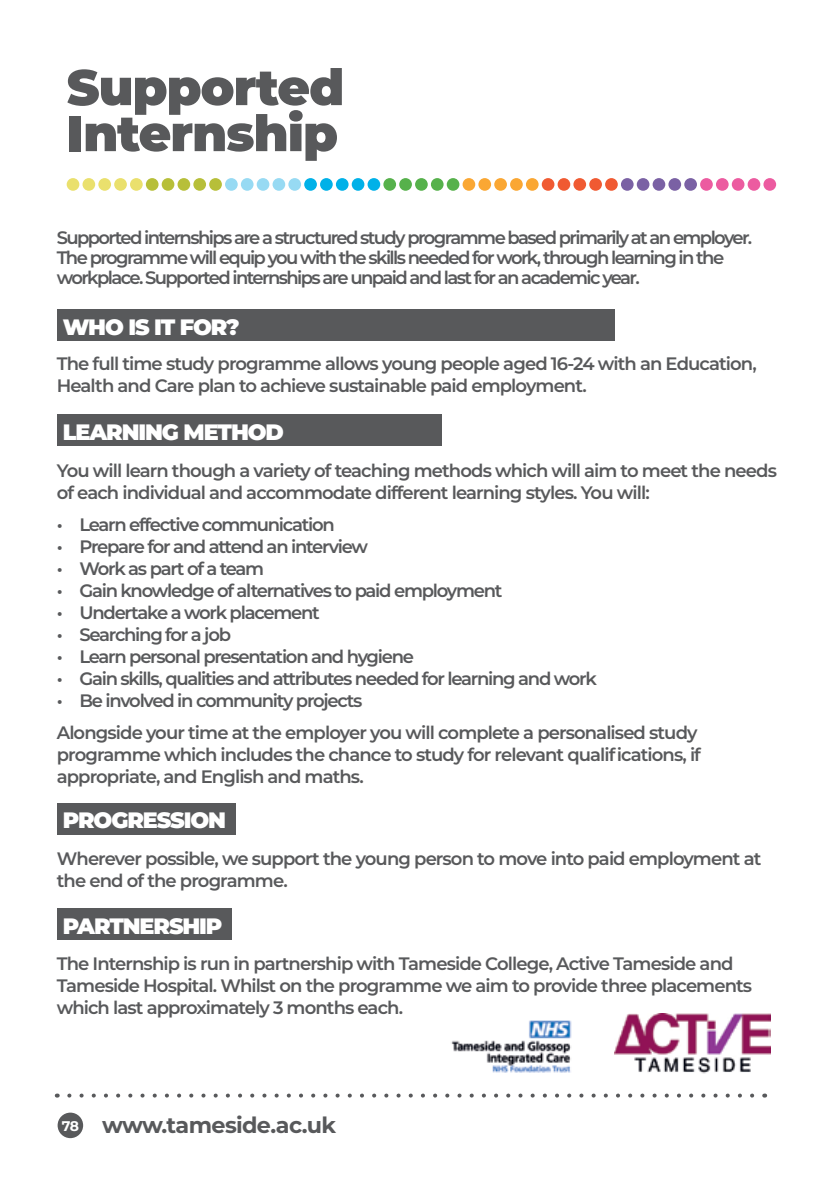
<style>
.page{position:relative;width:840px;height:1191px;background:#fff}
.page>*{position:absolute;margin:0;border:0;box-sizing:border-box;transform-origin:0 0}
.t1{font:900 50px/46px "Montserrat";letter-spacing:-.02em;color:#58595b}
.t2{font:900 22.2px "Montserrat";letter-spacing:-.05em;color:#fff}
.t3{font:700 22.2px "Montserrat";letter-spacing:-.03em;color:#58595b}
.t4{font:600 18px/22px "Montserrat";letter-spacing:-.06em;color:#58595b}
.t5{font:600 18px/20px "Montserrat";letter-spacing:-.09em;color:#58595b}
.s1{font-size:14px;color:#fff}
</style>
<div class="page">
<div style="left:57px;top:309px;width:557px;height:31px;background:#58595b"></div>
<div style="left:57px;top:414px;width:384px;height:31px;background:#58595b"></div>
<div style="left:57px;top:803px;width:178px;height:31px;background:#58595b"></div>
<div style="left:57px;top:908px;width:174px;height:31px;background:#58595b"></div>
<img style="left:614px;top:1013px;width:156px;height:61px">
<img style="left:451px;top:1020px;width:121px;height:53px">
<div style="left:67px;top:178px;width:12px;height:13px;background:#eae06d;border-radius:50%"></div>
<div style="left:82px;top:178px;width:13px;height:13px;background:#eae06d;border-radius:50%"></div>
<div style="left:98px;top:178px;width:13px;height:13px;background:#eae06d;border-radius:50%"></div>
<div style="left:114px;top:178px;width:13px;height:13px;background:#eae06d;border-radius:50%"></div>
<div style="left:130px;top:178px;width:13px;height:13px;background:#eae06d;border-radius:50%"></div>
<div style="left:146px;top:178px;width:12px;height:13px;background:#b7bf39;border-radius:50%"></div>
<div style="left:162px;top:178px;width:12px;height:13px;background:#b7bf39;border-radius:50%"></div>
<div style="left:177px;top:178px;width:13px;height:13px;background:#b7bf39;border-radius:50%"></div>
<div style="left:193px;top:178px;width:13px;height:13px;background:#b7bf39;border-radius:50%"></div>
<div style="left:209px;top:178px;width:13px;height:13px;background:#b7bf39;border-radius:50%"></div>
<div style="left:225px;top:178px;width:12px;height:13px;background:#97daf3;border-radius:50%"></div>
<div style="left:241px;top:178px;width:12px;height:13px;background:#97daf3;border-radius:50%"></div>
<div style="left:256px;top:178px;width:13px;height:13px;background:#97daf3;border-radius:50%"></div>
<div style="left:272px;top:178px;width:13px;height:13px;background:#97daf3;border-radius:50%"></div>
<div style="left:288px;top:178px;width:13px;height:13px;background:#97daf3;border-radius:50%"></div>
<div style="left:304px;top:178px;width:13px;height:13px;background:#00b1e8;border-radius:50%"></div>
<div style="left:320px;top:178px;width:12px;height:13px;background:#00b1e8;border-radius:50%"></div>
<div style="left:336px;top:178px;width:12px;height:13px;background:#00b1e8;border-radius:50%"></div>
<div style="left:351px;top:178px;width:13px;height:13px;background:#00b1e8;border-radius:50%"></div>
<div style="left:367px;top:178px;width:13px;height:13px;background:#00b1e8;border-radius:50%"></div>
<div style="left:383px;top:178px;width:13px;height:13px;background:#56b14b;border-radius:50%"></div>
<div style="left:399px;top:178px;width:12px;height:13px;background:#56b14b;border-radius:50%"></div>
<div style="left:415px;top:178px;width:12px;height:13px;background:#56b14b;border-radius:50%"></div>
<div style="left:430px;top:178px;width:13px;height:13px;background:#56b14b;border-radius:50%"></div>
<div style="left:446px;top:178px;width:13px;height:13px;background:#56b14b;border-radius:50%"></div>
<div style="left:462px;top:178px;width:13px;height:13px;background:#faa733;border-radius:50%"></div>
<div style="left:478px;top:178px;width:13px;height:13px;background:#faa733;border-radius:50%"></div>
<div style="left:494px;top:178px;width:12px;height:13px;background:#faa733;border-radius:50%"></div>
<div style="left:510px;top:178px;width:12px;height:13px;background:#faa733;border-radius:50%"></div>
<div style="left:525px;top:178px;width:13px;height:13px;background:#faa733;border-radius:50%"></div>
<div style="left:541px;top:178px;width:13px;height:13px;background:#f05a32;border-radius:50%"></div>
<div style="left:557px;top:178px;width:13px;height:13px;background:#f05a32;border-radius:50%"></div>
<div style="left:573px;top:178px;width:12px;height:13px;background:#f05a32;border-radius:50%"></div>
<div style="left:589px;top:178px;width:12px;height:13px;background:#f05a32;border-radius:50%"></div>
<div style="left:604px;top:178px;width:13px;height:13px;background:#f05a32;border-radius:50%"></div>
<div style="left:620px;top:178px;width:13px;height:13px;background:#7a61a4;border-radius:50%"></div>
<div style="left:636px;top:178px;width:13px;height:13px;background:#7a61a4;border-radius:50%"></div>
<div style="left:652px;top:178px;width:13px;height:13px;background:#7a61a4;border-radius:50%"></div>
<div style="left:668px;top:178px;width:12px;height:13px;background:#7a61a4;border-radius:50%"></div>
<div style="left:684px;top:178px;width:12px;height:13px;background:#7a61a4;border-radius:50%"></div>
<div style="left:699px;top:178px;width:13px;height:13px;background:#ec5ba0;border-radius:50%"></div>
<div style="left:715px;top:178px;width:13px;height:13px;background:#ec5ba0;border-radius:50%"></div>
<div style="left:731px;top:178px;width:13px;height:13px;background:#ec5ba0;border-radius:50%"></div>
<div style="left:747px;top:178px;width:12px;height:13px;background:#ec5ba0;border-radius:50%"></div>
<div style="left:763px;top:178px;width:12px;height:13px;background:#ec5ba0;border-radius:50%"></div>
<svg style="left:57px;top:1093px;width:694px;height:4px"></svg>
<div style="left:58px;top:1112px;width:25px;height:26px;background:#58595b;border-radius:50%"></div>
<h1 class="t1" style="left:67px;top:61px;width:279px">Supported<br>Internship</h1>
<p class="t5" style="left:57px;top:227px;width:696px">Supported internships are a structured study programme based primarily at an employer.<br>The programme will equip you with the skills needed for work, through learning in the workplace. Supported internships are unpaid and last for an academic year.</p>
<p class="t2" style="left:63px;top:310px;width:178px">WHO IS IT FOR?</p>
<p class="t4" style="left:57px;top:352px;width:701px">The full time study programme allows young people aged 16-24 with an Education,<br>Health and Care plan to achieve sustainable paid employment.</p>
<p class="t2" style="left:63px;top:415px;width:222px">LEARNING METHOD</p>
<p class="t4" style="left:57px;top:459px;width:721px">You will learn though a variety of teaching methods which will aim to meet the needs of each individual and accommodate different learning styles. You will:</p>
<p class="t4" style="left:57px;top:513px;width:279px">• Learn effective communication</p>
<p class="t4" style="left:57px;top:535px;width:313px">• Prepare for and attend an interview</p>
<p class="t4" style="left:57px;top:557px;width:209px">• Work as part of a team</p>
<p class="t4" style="left:57px;top:579px;width:447px">• Gain knowledge of alternatives to paid employment</p>
<p class="t4" style="left:57px;top:601px;width:264px">• Undertake a work placement</p>
<p class="t4" style="left:57px;top:623px;width:176px">• Searching for a job</p>
<p class="t4" style="left:57px;top:645px;width:358px">• Learn personal presentation and hygiene</p>
<p class="t4" style="left:57px;top:667px;width:541px">• Gain skills, qualities and attributes needed for learning and work</p>
<p class="t4" style="left:57px;top:689px;width:307px">• Be involved in community projects</p>
<p class="t4" style="left:57px;top:720px;width:645px">Alongside your time at the employer you will complete a personalised study programme which includes the chance to study for relevant qualifications, if appropriate, and English and maths.</p>
<p class="t2" style="left:63px;top:803px;width:165px">PROGRESSION</p>
<p class="t4" style="left:57px;top:846px;width:705px">Wherever possible, we support the young person to move into paid employment at the end of the programme.</p>
<p class="t2" style="left:63px;top:909px;width:161px">PARTNERSHIP</p>
<p class="t4" style="left:57px;top:951px;width:696px">The Internship is run in partnership with Tameside College, Active Tameside and<br>Tameside Hospital. Whilst on the programme we aim to provide three placements which last approximately 3 months each.</p>
<p class="t3" style="left:62px;top:1109px;width:276px"><span class="s1">78</span> www.tameside.ac.uk</p>
</div>
